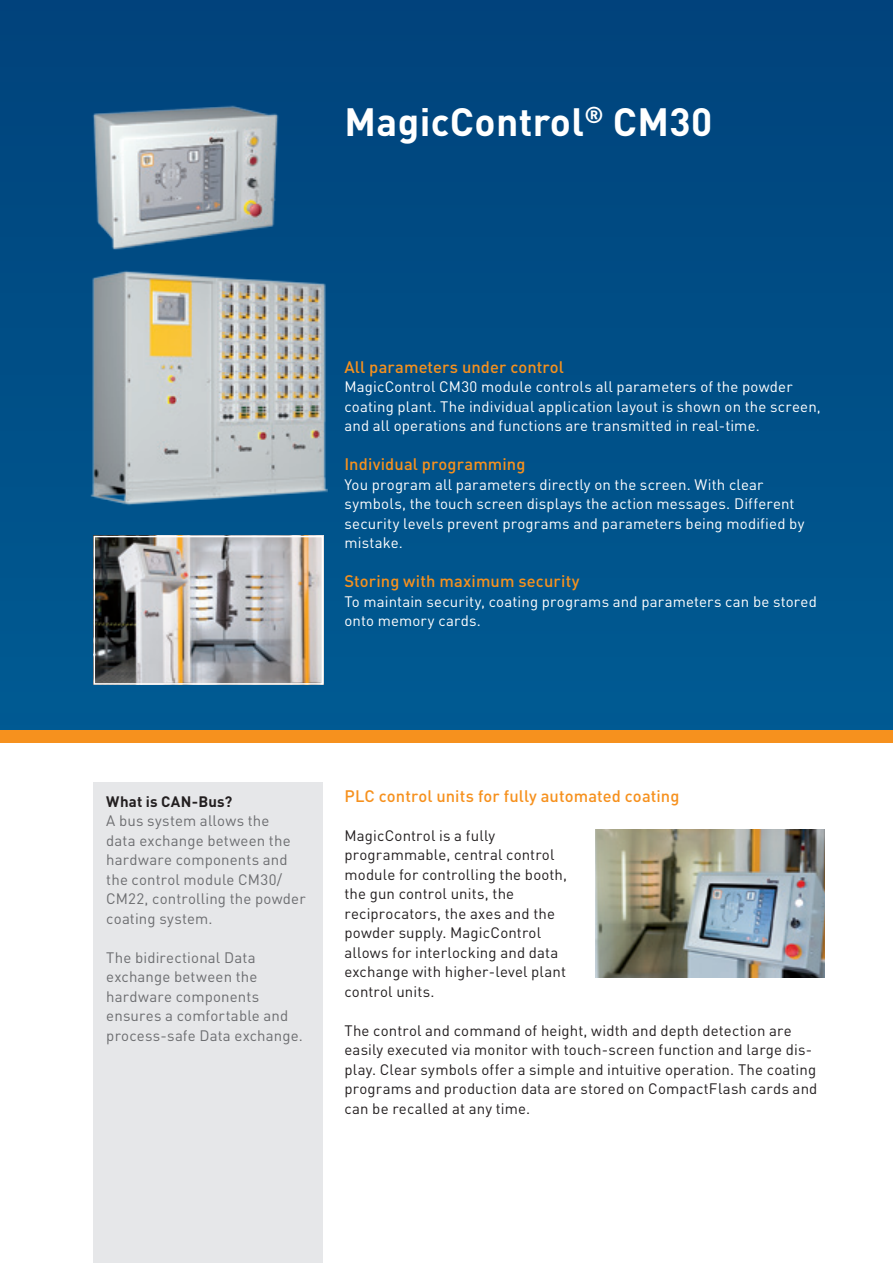
<style>
.page{position:relative;width:893px;height:1263px;background:#fff}
.page>*{position:absolute;margin:0;border:0;box-sizing:border-box;transform-origin:0 0}
.t1{font:700 39px "DIN Pro";letter-spacing:.01em;color:#fff}
.t2{font:500 16.5px "DIN Pro";letter-spacing:.005em;color:#f6911e}
.t3{font:15px/19.5px "DIN Pro";letter-spacing:.01em;color:#231f20}
.t4{font:15px/19.5px "DIN Pro";letter-spacing:.01em;color:#fff}
.t5{font:15px/19.5px "DIN Pro";letter-spacing:.01em;color:#6c6d70}
.t6{font:700 15px "DIN Pro";letter-spacing:.015em;color:#231f20}
</style>
<div class="page">
<div style="left:0;top:0;width:893px;height:737px;background:#004e86"></div>
<div style="left:0;top:730px;width:893px;height:13px;background:#f6911e"></div>
<div style="left:94px;top:783px;width:229px;height:480px;background:#e6e7e9"></div>
<img style="left:595px;top:830px;width:230px;height:147px">
<img style="left:93px;top:105px;width:186px;height:145px">
<img style="left:90px;top:270px;width:238px;height:236px">
<img style="left:97px;top:539px;width:223px;height:143px">
<div style="left:94px;top:536px;width:229px;height:149px;border:2px solid #fff"></div>
<h1 class="t1" style="left:344px;top:89px;width:369px">MagicControl<sup>®</sup> CM30</h1>
<p class="t2" style="left:344px;top:353px;width:221px">All parameters under control</p>
<p class="t4" style="left:344px;top:375px;width:478px">MagicControl CM30 module controls all parameters of the powder coating plant. The individual application layout is shown on the screen, and all operations and functions are transmitted in real-time.</p>
<p class="t2" style="left:344px;top:451px;width:182px">Individual programming</p>
<p class="t4" style="left:344px;top:473px;width:461px">You program all parameters directly on the screen. With clear symbols, the touch screen displays the action messages. Different security levels prevent programs and parameters being modified by mistake.</p>
<p class="t2" style="left:344px;top:568px;width:237px">Storing with maximum security</p>
<p class="t4" style="left:344px;top:590px;width:474px">To maintain security, coating programs and parameters can be stored onto memory cards.</p>
<p class="t6" style="left:106px;top:789px;width:128px">What is CAN-Bus?</p>
<p class="t5" style="left:106px;top:810px;width:201px">A bus system allows the<br>data exchange between the hardware components and the control module CM30/<br>CM22, controlling the powder coating system.</p>
<p class="t5" style="left:106px;top:946px;width:198px">The bidirectional Data exchange between the hardware components ensures a comfortable and process-safe Data exchange.</p>
<p class="t2" style="left:344px;top:782px;width:337px">PLC control units for fully automated coating</p>
<p class="t3" style="left:344px;top:824px;width:224px">MagicControl is a fully programmable, central control module for controlling the booth, the gun control units, the reciprocators, the axes and the powder supply. MagicControl allows for interlocking and data exchange with higher-level plant control units.</p>
<p class="t3" style="left:344px;top:1019px;width:474px">The control and command of height, width and depth detection are easily executed via monitor with touch-screen function and large dis&shy;play. Clear symbols offer a simple and intuitive operation. The coating programs and production data are stored on CompactFlash cards and can be recalled at any time.</p>
</div>
